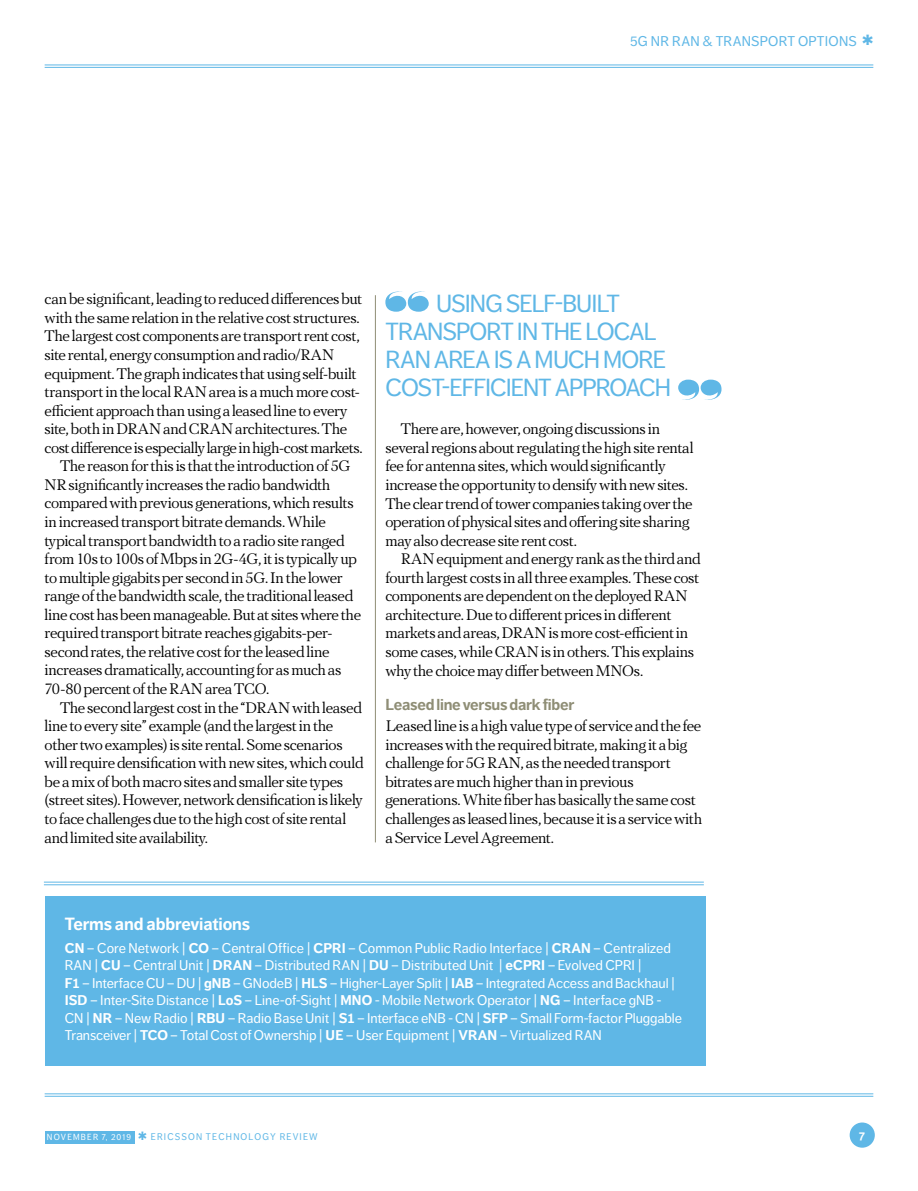
<style>
.page{position:relative;width:918px;height:1191px;background:#fff}
.page>*{position:absolute;margin:0;border:0;box-sizing:border-box;transform-origin:0 0}
.t1{font:24.5px/28px "Dagny OT";letter-spacing:-.04em;color:#5fb7e6;text-align:center}
.t2{font:700 17.5px "Dagny OT";letter-spacing:-.01em;color:#fff}
.t3{font:15.75px/18.6px "PF Regal Text Pro Regular A";letter-spacing:-.015em;color:#000}
.t4{font:700 15.75px "Dagny OT";letter-spacing:-.015em;color:#8f8e76}
.t5{font:14px/17.5px "Dagny OT";letter-spacing:-.005em;color:#fff}
.t6{font:14px "Dagny OT";letter-spacing:.015em;color:#5fb7e6}
.t7{font:700 11.9px "Dagny OT";color:#fff;scale:.96 1}
.t8{font:9.62px "Dagny OT";letter-spacing:.12em;color:#5fb7e6;scale:.96 1}
.s1{font-weight:700}
.s2{font-size:8.75px;color:#fff}
</style>
<div class="page">
<div style="left:45px;top:1130px;width:89px;height:13px;background:#5fb7e6"></div>
<div style="left:849px;top:1122px;width:26px;height:25px;background:#5fb7e6;border-radius:50%"></div>
<hr style="left:45px;top:64px;width:828px;height:1px;background:#5fb7e6">
<hr style="left:45px;top:67px;width:828px;height:1px;background:#5fb7e6">
<hr style="left:45px;top:1093px;width:828px;height:1px;background:#5fb7e6">
<hr style="left:45px;top:1095px;width:828px;height:1px;background:#5fb7e6">
<hr style="left:375px;top:295px;width:1px;height:547px;background:#8f8e76">
<div style="left:45px;top:896px;width:660px;height:169px;background:#5fb7e6"></div>
<hr style="left:44px;top:884px;width:660px;height:1px;background:#5fb7e6">
<hr style="left:44px;top:881px;width:660px;height:1px;background:#5fb7e6">
<svg style="left:385px;top:291px;width:44px;height:21px"></svg>
<svg style="left:678px;top:379px;width:43px;height:21px"></svg>
<p class="t6" style="left:630px;top:33px;width:245px">5G NR RAN &amp; TRANSPORT OPTIONS ✱</p>
<p class="t3" style="left:45px;top:290px;width:319px">can be significant, leading to reduced differences but</p>
<p class="t3" style="left:45px;top:308px;width:317px">with the same relation in the relative cost structures.</p>
<p class="t3" style="left:45px;top:327px;width:317px">The largest cost components are transport rent cost,</p>
<p class="t3" style="left:45px;top:345px;width:291px">site rental, energy consumption and radio/RAN</p>
<p class="t3" style="left:45px;top:364px;width:313px">equipment. The graph indicates that using self-built</p>
<p class="t3" style="left:45px;top:383px;width:317px">transport in the local RAN area is a much more cost-</p>
<p class="t3" style="left:45px;top:401px;width:304px">efficient approach than using a leased line to every</p>
<p class="t3" style="left:45px;top:420px;width:304px">site, both in DRAN and CRAN architectures. The</p>
<p class="t3" style="left:45px;top:438px;width:320px">cost difference is especially large in high-cost markets.</p>
<p class="t3" style="left:60px;top:457px;width:292px">The reason for this is that the introduction of 5G</p>
<p class="t3" style="left:45px;top:475px;width:287px">NR significantly increases the radio bandwidth</p>
<p class="t3" style="left:45px;top:494px;width:311px">compared with previous generations, which results</p>
<p class="t3" style="left:45px;top:512px;width:283px">in increased transport bitrate demands. While</p>
<p class="t3" style="left:45px;top:531px;width:301px">typical transport bandwidth to a radio site ranged</p>
<p class="t3" style="left:45px;top:550px;width:314px">from 10s to 100s of Mbps in 2G-4G, it is typically up</p>
<p class="t3" style="left:45px;top:568px;width:299px">to multiple gigabits per second in 5G. In the lower</p>
<p class="t3" style="left:45px;top:587px;width:310px">range of the bandwidth scale, the traditional leased</p>
<p class="t3" style="left:45px;top:605px;width:318px">line cost has been manageable. But at sites where the</p>
<p class="t3" style="left:45px;top:624px;width:289px">required transport bitrate reaches gigabits-per-</p>
<p class="t3" style="left:45px;top:642px;width:287px">second rates, the relative cost for the leased line</p>
<p class="t3" style="left:45px;top:661px;width:298px">increases dramatically, accounting for as much as</p>
<p class="t3" style="left:45px;top:679px;width:226px">70-80 percent of the RAN area TCO.</p>
<p class="t3" style="left:60px;top:698px;width:303px">The second largest cost in the “DRAN with leased</p>
<p class="t3" style="left:45px;top:716px;width:290px">line to every site” example (and the largest in the</p>
<p class="t3" style="left:45px;top:735px;width:299px">other two examples) is site rental. Some scenarios</p>
<p class="t3" style="left:45px;top:754px;width:320px">will require densification with new sites, which could</p>
<p class="t3" style="left:45px;top:772px;width:300px">be a mix of both macro sites and smaller site types</p>
<p class="t3" style="left:45px;top:791px;width:320px">(street sites). However, network densification is likely</p>
<p class="t3" style="left:45px;top:809px;width:303px">to face challenges due to the high cost of site rental</p>
<p class="t3" style="left:45px;top:828px;width:165px">and limited site availability.</p>
<h1 class="t1" style="left:385px;top:289px;width:287px">USING SELF-BUILT<br>TRANSPORT IN THE LOCAL<br>RAN AREA IS A MUCH MORE<br>COST-EFFICIENT APPROACH</h1>
<p class="t3" style="left:385px;top:420px;width:309px;text-indent:15px">There are, however, ongoing discussions in several regions about regulating the high site rental fee for antenna sites, which would significantly increase the opportunity to densify with new sites.<br>The clear trend of tower companies taking over the operation of physical sites and offering site sharing may also decrease site rent cost.</p>
<p class="t3" style="left:385px;top:550px;width:317px;text-indent:15px">RAN equipment and energy rank as the third and fourth largest costs in all three examples. These cost components are dependent on the deployed RAN architecture. Due to different prices in different markets and areas, DRAN is more cost-efficient in some cases, while CRAN is in others. This explains why the choice may differ between MNOs.</p>
<p class="t4" style="left:385px;top:695px;width:190px">Leased line versus dark fiber</p>
<p class="t3" style="left:385px;top:717px;width:318px">Leased line is a high value type of service and the fee increases with the required bitrate, making it a big challenge for 5G RAN, as the needed transport bitrates are much higher than in previous generations. White fiber has basically the same cost challenges as leased lines, because it is a service with a Service Level Agreement.</p>
<p class="t2" style="left:65px;top:913px;width:187px">Terms and abbreviations</p>
<p class="t5" style="left:65px;top:939px;width:619px"><span class="s1">CN</span> – Core Network | <span class="s1">CO</span> – Central Office | <span class="s1">CPRI</span> – Common Public Radio Interface | <span class="s1">CRAN</span> – Centralized RAN | <span class="s1">CU</span> – Central Unit | <span class="s1">DRAN</span> – Distributed RAN | <span class="s1">DU</span> – Distributed Unit | <span class="s1">eCPRI</span> – Evolved CPRI |<br><span class="s1">F1</span> – Interface CU – DU | <span class="s1">gNB</span> – GNodeB | <span class="s1">HLS</span> – Higher-Layer Split | <span class="s1">IAB</span> – Integrated Access and Backhaul | <span class="s1">ISD</span> – Inter-Site Distance | <span class="s1">LoS</span> – Line-of-Sight | <span class="s1">MNO</span> - Mobile Network Operator | <span class="s1">NG</span> – Interface gNB - CN | <span class="s1">NR</span> – New Radio | <span class="s1">RBU</span> – Radio Base Unit | <span class="s1">S1</span> – Interface eNB - CN | <span class="s1">SFP</span> – Small Form-factor Pluggable Transceiver | <span class="s1">TCO</span> – Total Cost of Ownership | <span class="s1">UE</span> – User Equipment | <span class="s1">VRAN</span> – Virtualized RAN</p>
<p class="t8" style="left:47px;top:1131px;width:284px"><span class="s2">NOVEMBER 7, 2019</span> ✱ ERICSSON TECHNOLOGY REVIEW</p>
<p class="t7" style="left:859px;top:1127px;width:8px">7</p>
</div>
